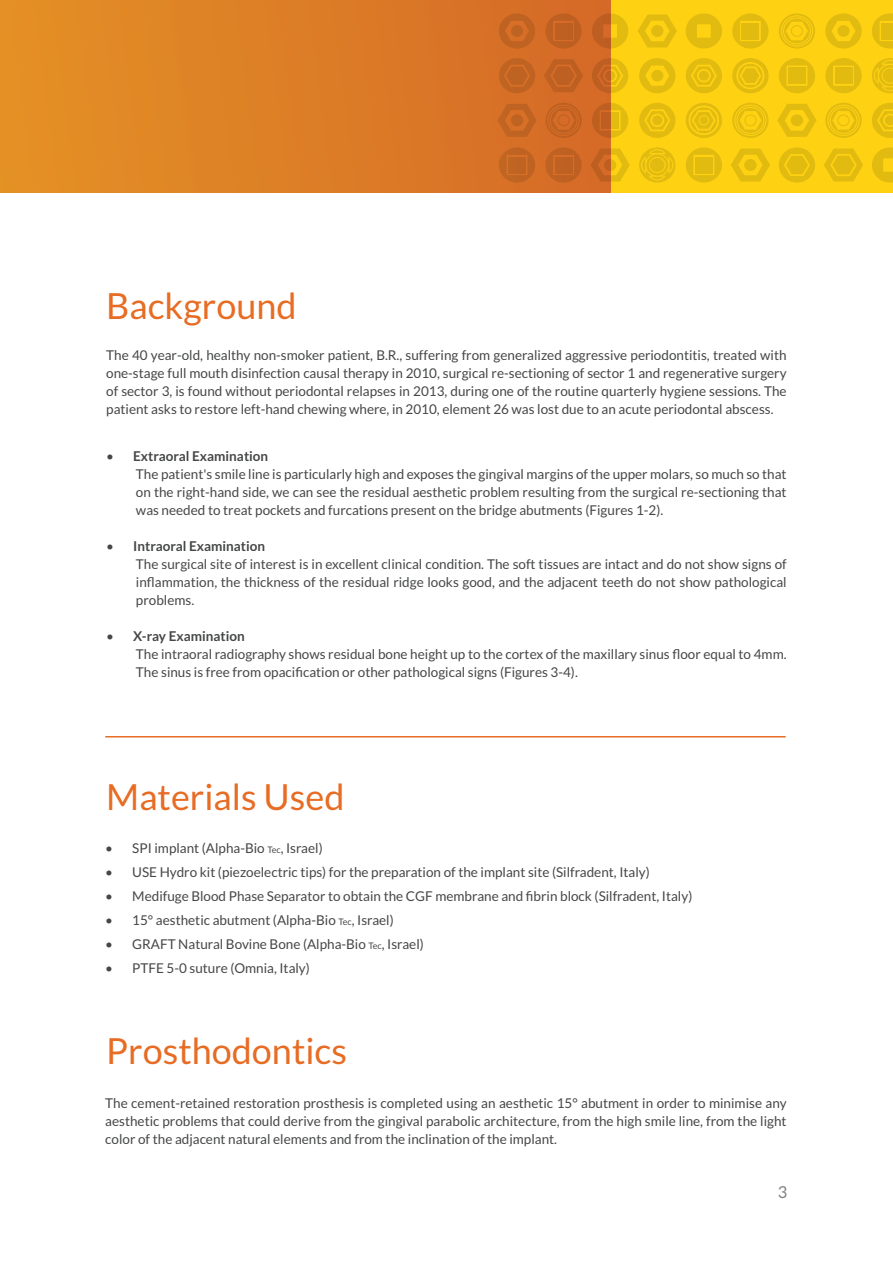
<style>
.page{position:relative;width:893px;height:1263px;background:#fff}
.page>*{position:absolute;margin:0;border:0;box-sizing:border-box;transform-origin:0 0}
.t1{font:36px "Lato";color:#e76c24}
.t2{font:16.5px "Lato";color:#808285}
.t3{font:13.5px/18px "Lato";color:#454647}
.s1{font-weight:700}
.s2{font-size:9px}
</style>
<div class="page">
<div style="left:0;top:0;width:612px;height:192px;background:linear-gradient(to right,#e49125,#d56a27)"></div>
<div style="left:612px;top:0;width:281px;height:192px;background:#fed213"></div>
<svg style="left:592px;top:103px;width:36px;height:35px"></svg>
<svg style="left:592px;top:13px;width:36px;height:36px"></svg>
<svg style="left:590px;top:148px;width:40px;height:34px"></svg>
<svg style="left:604px;top:159px;width:12px;height:12px"></svg>
<svg style="left:592px;top:58px;width:36px;height:35px"></svg>
<svg style="left:605px;top:71px;width:10px;height:10px"></svg>
<svg style="left:639px;top:103px;width:36px;height:35px"></svg>
<div style="left:652px;top:115px;width:10px;height:10px;background:#e2bb10;border-radius:50%"></div>
<svg style="left:639px;top:147px;width:36px;height:36px"></svg>
<svg style="left:639px;top:58px;width:36px;height:35px"></svg>
<div style="left:651px;top:70px;width:12px;height:12px;background:#e2bb10;border-radius:50%"></div>
<svg style="left:732px;top:58px;width:37px;height:35px"></svg>
<svg style="left:638px;top:14px;width:39px;height:34px"></svg>
<div style="left:651px;top:25px;width:12px;height:12px;background:#e2bb10;border-radius:50%"></div>
<svg style="left:732px;top:13px;width:37px;height:36px"></svg>
<svg style="left:686px;top:147px;width:36px;height:36px"></svg>
<svg style="left:686px;top:13px;width:36px;height:36px"></svg>
<svg style="left:731px;top:148px;width:39px;height:34px"></svg>
<div style="left:744px;top:159px;width:13px;height:12px;background:#e2bb10;border-radius:50%"></div>
<svg style="left:686px;top:58px;width:36px;height:35px"></svg>
<div style="left:699px;top:71px;width:10px;height:10px;background:#e2bb10;border-radius:50%"></div>
<svg style="left:872px;top:58px;width:21px;height:35px"></svg>
<svg style="left:824px;top:148px;width:39px;height:34px"></svg>
<svg style="left:825px;top:13px;width:37px;height:36px"></svg>
<svg style="left:837px;top:25px;width:13px;height:12px"></svg>
<svg style="left:825px;top:58px;width:37px;height:35px"></svg>
<svg style="left:872px;top:13px;width:21px;height:36px"></svg>
<svg style="left:872px;top:103px;width:21px;height:35px"></svg>
<svg style="left:872px;top:147px;width:21px;height:36px"></svg>
<svg style="left:779px;top:13px;width:36px;height:36px"></svg>
<svg style="left:779px;top:147px;width:36px;height:36px"></svg>
<svg style="left:779px;top:58px;width:36px;height:35px"></svg>
<svg style="left:777px;top:104px;width:40px;height:33px"></svg>
<div style="left:791px;top:114px;width:12px;height:12px;background:#e2bb10;border-radius:50%"></div>
<svg style="left:825px;top:103px;width:37px;height:35px"></svg>
<svg style="left:544px;top:59px;width:39px;height:33px"></svg>
<svg style="left:545px;top:147px;width:37px;height:36px"></svg>
<svg style="left:545px;top:13px;width:37px;height:36px"></svg>
<svg style="left:545px;top:103px;width:37px;height:35px"></svg>
<svg style="left:732px;top:103px;width:37px;height:35px"></svg>
<svg style="left:499px;top:13px;width:36px;height:36px"></svg>
<div style="left:511px;top:25px;width:12px;height:12px;background:#bf6322;border-radius:50%"></div>
<svg style="left:499px;top:58px;width:36px;height:35px"></svg>
<svg style="left:499px;top:147px;width:36px;height:36px"></svg>
<svg style="left:497px;top:104px;width:40px;height:33px"></svg>
<div style="left:511px;top:114px;width:12px;height:12px;background:#bf6322;border-radius:50%"></div>
<svg style="left:686px;top:103px;width:36px;height:35px"></svg>
<div style="left:699px;top:116px;width:9px;height:8px;background:#e2bb10;border-radius:50%"></div>
<hr style="left:105px;top:736px;width:681px;height:1px;background:#e76c24">
<h1 class="t1" style="left:106px;top:286px;width:192px">Background</h1>
<p class="t3" style="left:106px;top:346px;width:682px;text-align:justify">The 40 year-old, healthy non-smoker patient, B.R., suffering from generalized aggressive periodontitis, treated with one-stage full mouth disinfection causal therapy in 2010, surgical re-sectioning of sector 1 and regenerative surgery of sector 3, is found without periodontal relapses in 2013, during one of the routine quarterly hygiene sessions. The patient asks to restore left-hand chewing where, in 2010, element 26 was lost due to an acute periodontal abscess.</p>
<p class="t3" style="left:136px;top:447px;width:652px;text-indent:-30px">• <span class="s1">Extraoral Examination<br></span>The patient's smile line is particularly high and exposes the gingival margins of the upper molars, so much so that on the right-hand side, we can see the residual aesthetic problem resulting from the surgical re-sectioning that was needed to treat pockets and furcations present on the bridge abutments (Figures 1-2).</p>
<p class="t3" style="left:136px;top:537px;width:652px;text-indent:-30px">• <span class="s1">Intraoral Examination<br></span>The surgical site of interest is in excellent clinical condition. The soft tissues are intact and do not show signs of inflammation, the thickness of the residual ridge looks good, and the adjacent teeth do not show pathological problems.</p>
<p class="t3" style="left:136px;top:627px;width:652px;text-indent:-30px">• <span class="s1">X-ray Examination<br></span>The intraoral radiography shows residual bone height up to the cortex of the maxillary sinus floor equal to 4mm.<br>The sinus is free from opacification or other pathological signs (Figures 3-4).</p>
<h1 class="t1" style="left:106px;top:777px;width:240px">Materials Used</h1>
<p class="t3" style="left:105px;top:839px;width:219px">• SPI implant (Alpha-Bio <span class="s2">Tec</span>, Israel)</p>
<p class="t3" style="left:105px;top:863px;width:546px">• USE Hydro kit (piezoelectric tips) for the preparation of the implant site (Silfradent, Italy)</p>
<p class="t3" style="left:105px;top:887px;width:589px">• Medifuge Blood Phase Separator to obtain the CGF membrane and fibrin block (Silfradent, Italy)</p>
<p class="t3" style="left:105px;top:911px;width:290px">• 15° aesthetic abutment (Alpha-Bio <span class="s2">Tec</span>, Israel)</p>
<p class="t3" style="left:105px;top:935px;width:320px">• GRAFT Natural Bovine Bone (Alpha-Bio <span class="s2">Tec</span>, Israel)</p>
<p class="t3" style="left:105px;top:959px;width:206px">• PTFE 5-0 suture (Omnia, Italy)</p>
<h1 class="t1" style="left:106px;top:1031px;width:242px">Prosthodontics</h1>
<p class="t3" style="left:105px;top:1093px;width:683px;text-align:justify">The cement-retained restoration prosthesis is completed using an aesthetic 15° abutment in order to minimise any aesthetic problems that could derive from the gingival parabolic architecture, from the high smile line, from the light color of the adjacent natural elements and from the inclination of the implant.</p>
<p class="t2" style="left:778px;top:1182px;width:11px">3</p>
</div>
